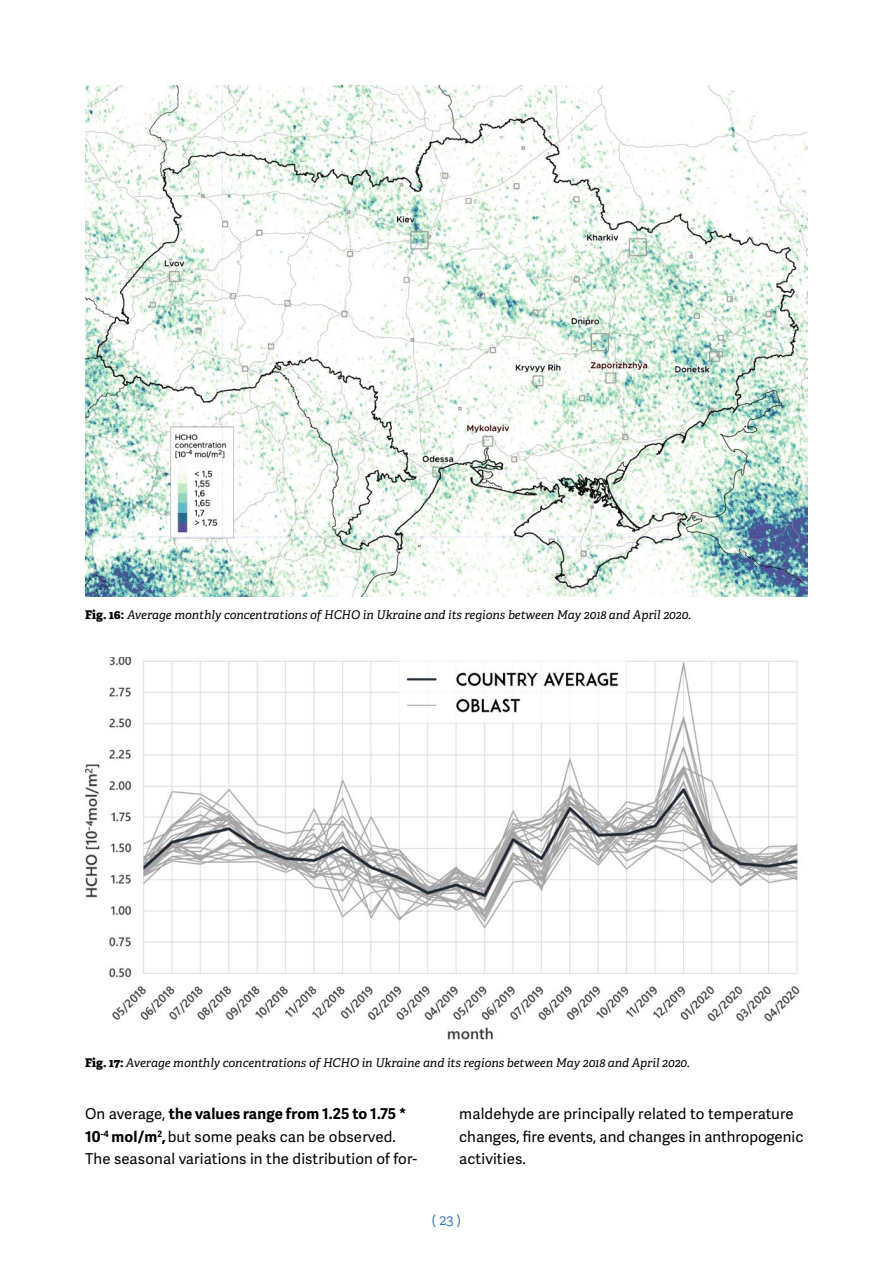
<style>
.page{position:relative;width:893px;height:1263px;background:#fff}
.page>*{position:absolute;margin:0;border:0;box-sizing:border-box;transform-origin:0 0}
.t1{font:15px/22.5px "Adelle Sans";letter-spacing:.01em;color:#000}
.t2{font:15px "Adelle PE Lt";color:#2569b2}
.t3{font:italic 12px "Adelle PE";color:#000}
.s1{font-family:"Adelle PE Eb";font-style:normal}
.s2{font-weight:700}
</style>
<div class="page">
<img style="left:85px;top:85px;width:723px;height:511px">
<img style="left:84px;top:657px;width:716px;height:383px">
<p class="t3" style="left:85px;top:606px;width:608px"><span class="s1">Fig. 16:</span> Average monthly concentrations of HCHO in Ukraine and its regions between May 2018 and April 2020.</p>
<p class="t3" style="left:85px;top:1054px;width:606px"><span class="s1">Fig. 17:</span> Average monthly concentrations of HCHO in Ukraine and its regions between May 2018 and April 2020.</p>
<p class="t1" style="left:85px;top:1102px;width:334px">On average, <span class="s2">the values range from 1.25 to 1.75 *<br>10</span><sup>-4</sup> <span class="s2">mol/m</span><sup>2</sup><span class="s2">,</span>but some peaks can be observed.<br>The seasonal variations in the distribution of for-</p>
<p class="t1" style="left:459px;top:1102px;width:346px">maldehyde are principally related to temperature changes, fire events, and changes in anthropogenic activities.</p>
<p class="t2" style="left:432px;top:1209px;width:31px">( 23 )</p>
</div>
